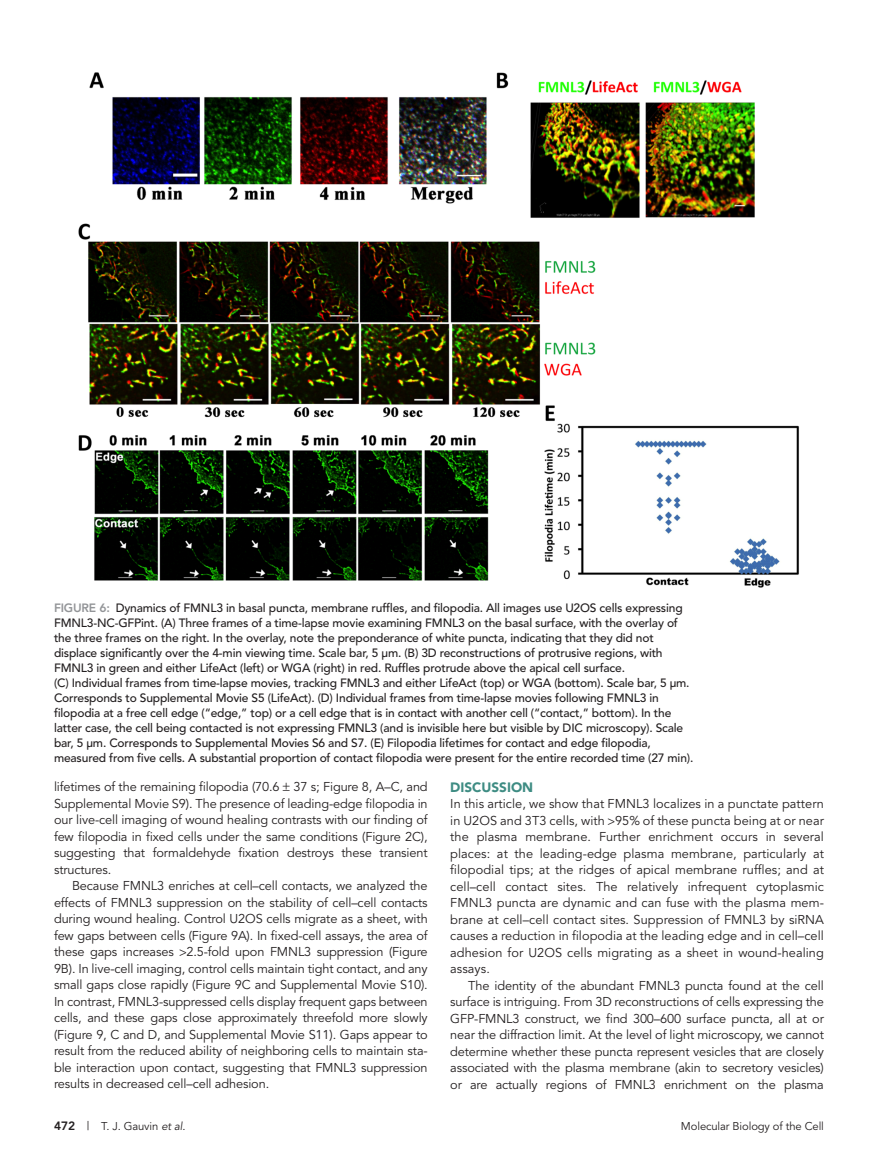
<style>
.page{position:relative;width:878px;height:1175px;background:#fff}
.page>*{position:absolute;margin:0;border:0;box-sizing:border-box;transform-origin:0 0}
.t1{font:900 13.5px "Avenir";color:#3e8c83}
.Para{font:12.75px/16.5px "Avenir";letter-spacing:-.01em;color:#231f20;text-align:justify}
.ParaFL{font:12.75px/16.5px "Avenir";letter-spacing:.005em;color:#231f20;text-align:justify}
.FigCaption_35_5p{font:500 12px/15px "Avenir";letter-spacing:-.015em;color:#231f20}
.t2{font:11.25px "Avenir";letter-spacing:-.01em;color:#231f20}
.s1{font-weight:800;color:#939598}
.s2{font-weight:800;font-size:12px}
.s3{font-size:12px}
.s4{font-style:italic}
</style>
<div class="page">
<img style="left:79px;top:72px;width:720px;height:516px">
<p class="FigCaption_35_5p" style="left:54px;top:600px;width:640px"><span class="s1">FIGURE 6:</span> Dynamics of FMNL3 in basal puncta, membrane ruffles, and filopodia. All images use U2OS cells expressing FMNL3-NC-GFPint. (A) Three frames of a time-lapse movie examining FMNL3 on the basal surface, with the overlay of the three frames on the right. In the overlay, note the preponderance of white puncta, indicating that they did not displace significantly over the 4-min viewing time. Scale bar, 5 μm. (B) 3D reconstructions of protrusive regions, with FMNL3 in green and either LifeAct (left) or WGA (right) in red. Ruffles protrude above the apical cell surface.<br>(C) Individual frames from time-lapse movies, tracking FMNL3 and either LifeAct (top) or WGA (bottom). Scale bar, 5 μm.<br>Corresponds to Supplemental Movie S5 (LifeAct). (D) Individual frames from time-lapse movies following FMNL3 in filopodia at a free cell edge (“edge,” top) or a cell edge that is in contact with another cell (“contact,” bottom). In the latter case, the cell being contacted is not expressing FMNL3 (and is invisible here but visible by DIC microscopy). Scale bar, 5 μm. Corresponds to Supplemental Movies S6 and S7. (E) Filopodia lifetimes for contact and edge filopodia, measured from five cells. A substantial proportion of contact filopodia were present for the entire recorded time (27 min).</p>
<p class="Para" style="left:54px;top:779px;width:375px">lifetimes of the remaining filopodia (70.6 37 s; Figure 8, A–C, and Supplemental Movie S9). The presence of leading-edge filopodia in our live-cell imaging of wound healing contrasts with our finding of few filopodia in fixed cells under the same conditions (Figure 2C), suggesting that formaldehyde fixation destroys these transient structures.</p>
<p class="Para" style="left:54px;top:878px;width:375px;text-indent:18px">Because FMNL3 enriches at cell–cell contacts, we analyzed the effects of FMNL3 suppression on the stability of cell–cell contacts during wound healing. Control U2OS cells migrate as a sheet, with few gaps between cells (Figure 9A). In fixed-cell assays, the area of these gaps increases 2.5-fold upon FMNL3 suppression (Figure 9B). In live-cell imaging, control cells maintain tight contact, and any small gaps close rapidly (Figure 9C and Supplemental Movie S10).<br>In contrast, FMNL3-suppressed cells display frequent gaps between cells, and these gaps close approximately threefold more slowly (Figure 9, C and D, and Supplemental Movie S11). Gaps appear to result from the reduced ability of neighboring cells to maintain sta&shy;ble interaction upon contact, suggesting that FMNL3 suppression results in decreased cell–cell adhesion.</p>
<h1 class="t1" style="left:450px;top:778px;width:84px">DISCUSSION</h1>
<p class="ParaFL" style="left:450px;top:796px;width:375px">In this article, we show that FMNL3 localizes in a punctate pattern in U2OS and 3T3 cells, with 95% of these puncta being at or near the plasma membrane. Further enrichment occurs in several places: at the leading-edge plasma membrane, particularly at filopodial tips; at the ridges of apical membrane ruffles; and at cell–cell contact sites. The relatively infrequent cytoplasmic FMNL3 puncta are dynamic and can fuse with the plasma mem&shy;brane at cell–cell contact sites. Suppression of FMNL3 by siRNA causes a reduction in filopodia at the leading edge and in cell–cell adhesion for U2OS cells migrating as a sheet in wound-healing assays.</p>
<p class="Para" style="left:450px;top:977px;width:375px;text-indent:18px">The identity of the abundant FMNL3 puncta found at the cell surface is intriguing. From 3D reconstructions of cells expressing the GFP-FMNL3 construct, we find 300–600 surface puncta, all at or near the diffraction limit. At the level of light microscopy, we cannot determine whether these puncta represent vesicles that are closely associated with the plasma membrane (akin to secretory vesicles) or are actually regions of FMNL3 enrichment on the plasma</p>
<p class="t2" style="left:54px;top:1119px;width:133px"><span class="s2">472</span> <span class="s3">|</span> T. J. Gauvin <span class="s4">et al</span>.</p>
<p class="t2" style="left:681px;top:1119px;width:144px">Molecular Biology of the Cell</p>
</div>
